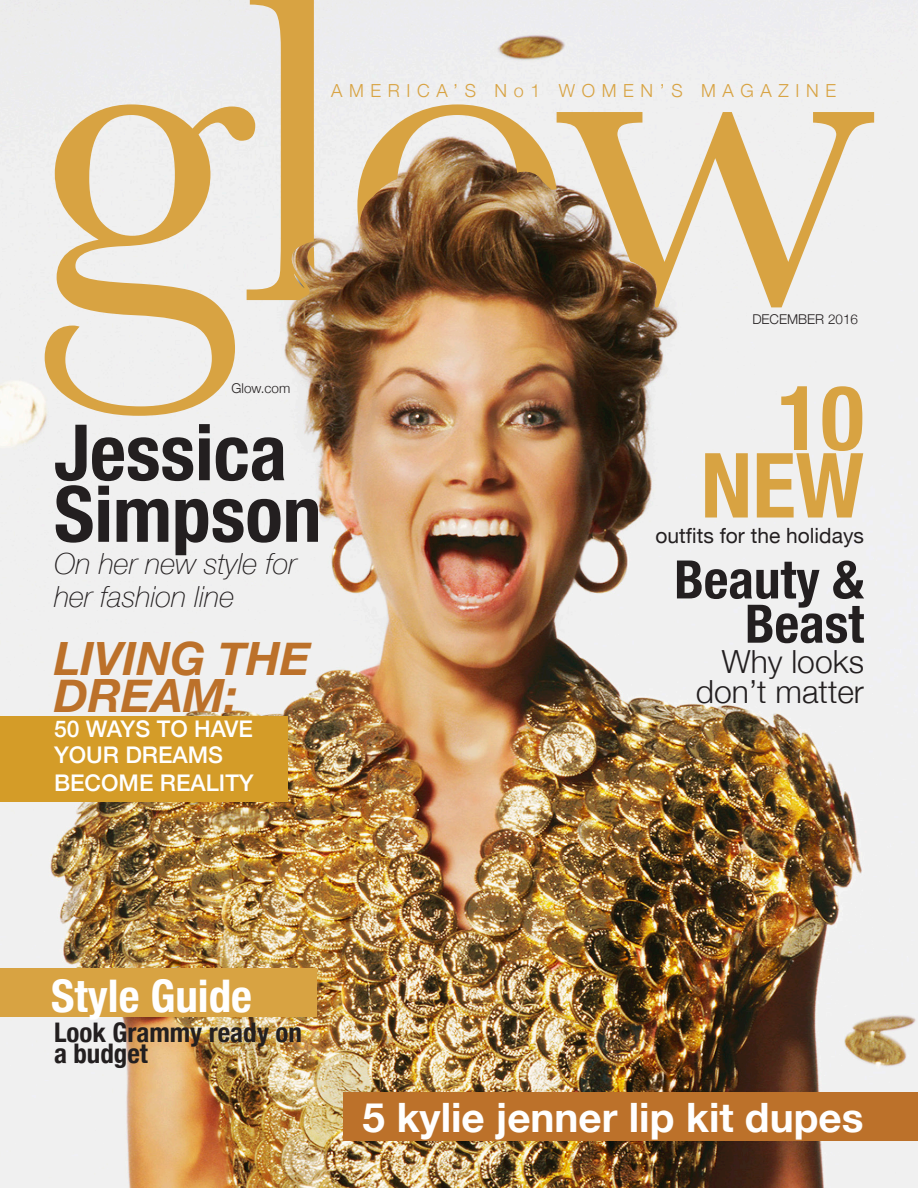
<style>
.page{position:relative;width:918px;height:1188px;background:#fff}
.page>*{position:absolute;margin:0;border:0;box-sizing:border-box;transform-origin:0 0}
.t1{font:700 condensed 90px "Helvetica Neue";color:#d8a342}
.t2{font:700 condensed 77.7px/61.5px "Helvetica Neue";color:#231f20}
.t3{font:700 condensed 53.1px "Helvetica Neue";color:#231f20}
.t4{font:italic 700 45.9px "Helvetica Neue";color:#bc712a}
.t5{font:700 condensed 45px "Helvetica Neue";color:#fff}
.t6{font:700 40.5px "Helvetica Neue";color:#fff}
.t7{font:300 31.8px "Helvetica Neue";color:#231f20}
.t8{font:italic 100 29.1px/32.4px "Helvetica Neue";color:#231f20}
.t9{font:700 condensed 27px/21px "Helvetica Neue";color:#231f20}
.t10{font:500 22.95px "Helvetica Neue";color:#fff}
.t11{font:21px "Helvetica Neue";color:#231f20}
.t12{font:300 18px "Helvetica Neue";letter-spacing:.37em;color:#d8a342}
.t13{font:300 13.5px "Helvetica Neue";color:#231f20}
</style>
<div class="page">
<img style="left:0;top:0;width:918px;height:1188px">
<svg style="left:45px;top:104px;width:210px;height:312px;fill:#f0f0f0"></svg>
<svg style="left:357px;top:104px;width:201px;height:38px"></svg>
<svg style="left:557px;top:112px;width:317px;height:195px;fill:#f0f0f0"></svg>
<img style="left:286px;top:142px;width:390px;height:189px">
<svg style="left:247px;top:0;width:100px;height:300px"></svg>
<div style="left:343px;top:1092px;width:575px;height:49px;background:#bc712a"></div>
<div style="left:0;top:716px;width:287px;height:86px;background:#d49c28"></div>
<div style="left:0;top:969px;width:317px;height:48px;background:#d8a342"></div>
<p class="t12" style="left:331px;top:76px;width:507px">AMERICA’S No1 WOMEN’S MAGAZINE</p>
<p class="t13" style="left:232px;top:377px;width:60px">Glow.com</p>
<p class="t2" style="left:54px;top:416px;width:269px">Jessica<br>Simpson</p>
<p class="t8" style="left:54px;top:546px;width:244px">On her new style for her fashion line</p>
<p class="t4" style="left:54px;top:623px;width:258px">LIVING THE</p>
<p class="t4" style="left:54px;top:660px;width:185px">DREAM:</p>
<p class="t10" style="left:54px;top:711px;width:201px">50 WAYS TO HAVE</p>
<p class="t10" style="left:54px;top:736px;width:171px">YOUR DREAMS</p>
<p class="t10" style="left:54px;top:764px;width:201px">BECOME REALITY</p>
<p class="t13" style="left:752px;top:309px;width:107px">DECEMBER 2016</p>
<p class="t1" style="left:778px;top:343px;width:88px">10</p>
<p class="t1" style="left:701px;top:411px;width:165px">NEW</p>
<p class="t11" style="left:656px;top:520px;width:210px">outfits for the holidays</p>
<p class="t3" style="left:674px;top:535px;width:191px">Beauty &amp;</p>
<p class="t3" style="left:745px;top:580px;width:120px">Beast</p>
<p class="t7" style="left:722px;top:636px;width:144px">Why looks</p>
<p class="t7" style="left:696px;top:666px;width:170px">don’t matter</p>
<p class="t5" style="left:51px;top:959px;width:202px">Style Guide</p>
<p class="t9" style="left:54px;top:1020px;width:249px">Look Grammy ready on a budget</p>
<p class="t6" style="left:363px;top:1086px;width:502px">5 kylie jenner lip kit dupes</p>
</div>
